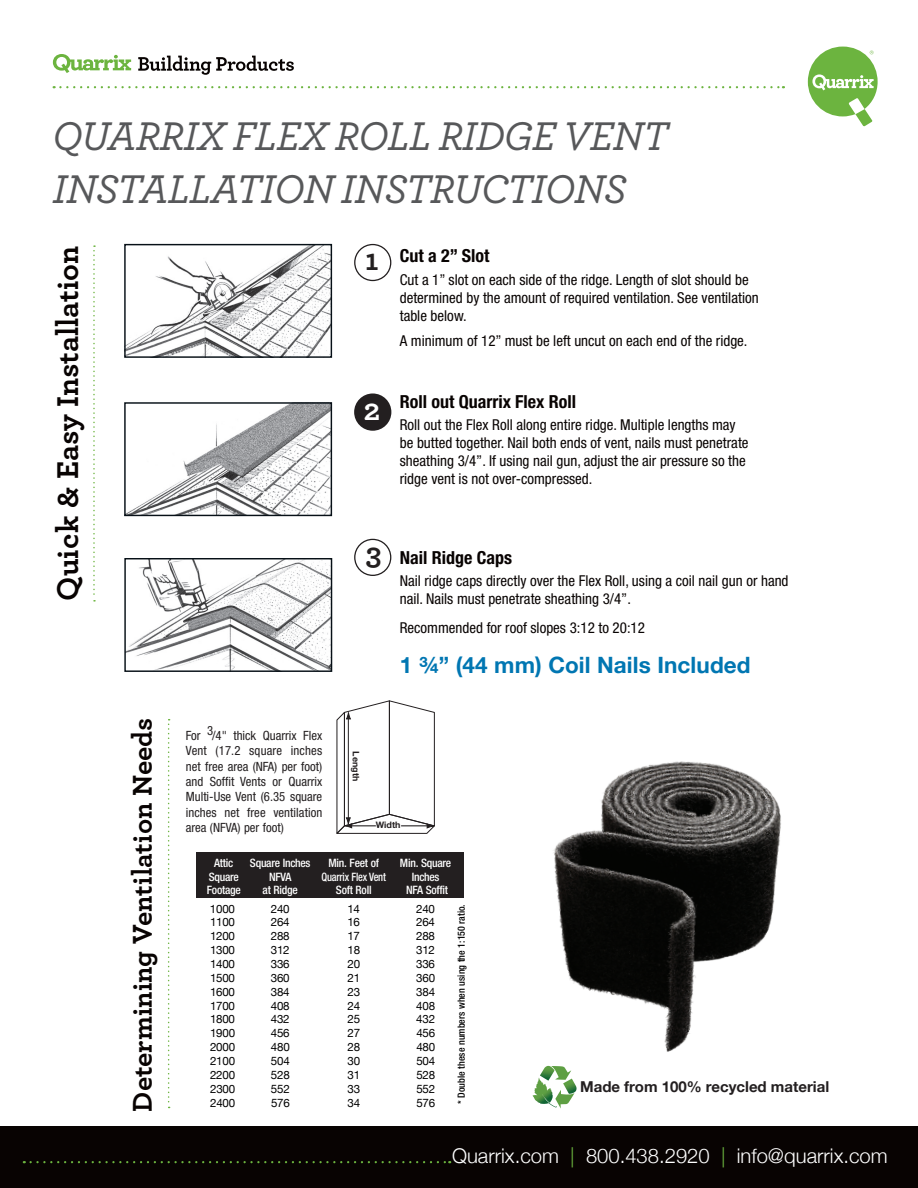
<style>
.page{position:relative;width:918px;height:1188px;background:#fff}
.page>*{position:absolute;margin:0;border:0;box-sizing:border-box;transform-origin:0 0}
.t1{font:italic 500 42px/52.5px "Archer";letter-spacing:-.02em;color:#57585a}
.t2{font:700 31.5px "Archer";color:#080302}
.t3{font:700 31.05px "Archer";color:#231f20}
.t4{font:700 31.05px "Archer";color:#fff}
.t5{font:700 28.5px "Archer";color:#080302}
.t6{font:700 22.5px "Helvetica Neue";letter-spacing:.005em;color:#0076b2}
.t7{font:300 20.25px "Helvetica Neue";color:#fff}
.t8{font:700 condensed 18px "Helvetica Neue";color:#080302}
.t9{font:condensed 15px/18px "Helvetica Neue";color:#080302}
.t10{font:700 15px "Helvetica Neue";color:#231f20}
.t11{font:condensed 12.75px/15.3px "Helvetica Neue";color:#231f20;text-align:justify}
.t12{font:11.55px "Helvetica Neue";letter-spacing:-.02em;color:#000}
.t13{font:500 condensed 11.55px "Helvetica Neue";letter-spacing:-.02em;color:#fff}
.t14{font:500 condensed 11.55px "Helvetica Neue";letter-spacing:-.02em;color:#fff;scale:.9 1}
.t15{font:500 condensed 9.9px "Helvetica Neue";color:#000}
.t16{font:700 9px "Helvetica Neue";color:#231f20}
.s1{color:#6cb43f}
</style>
<div class="page">
<svg style="left:336px;top:700px;width:99px;height:134px"></svg>
<svg style="left:168px;top:719px;width:2px;height:389px"></svg>
<svg style="left:93px;top:245px;width:2px;height:357px"></svg>
<img style="left:126px;top:246px;width:204px;height:110px">
<div style="left:124px;top:244px;width:208px;height:114px;border:1px solid #071017"></div>
<img style="left:126px;top:560px;width:204px;height:110px">
<div style="left:124px;top:558px;width:208px;height:114px;border:1px solid #071017"></div>
<img style="left:126px;top:404px;width:204px;height:110px">
<div style="left:124px;top:402px;width:208px;height:114px;border:1px solid #071017"></div>
<div style="left:354px;top:244px;width:37px;height:37px;border:1px solid #231f20;border-radius:50%"></div>
<div style="left:354px;top:393px;width:37px;height:38px;background:#231f20;border-radius:50%"></div>
<div style="left:354px;top:539px;width:37px;height:37px;border:1px solid #231f20;border-radius:50%"></div>
<div style="left:196px;top:852px;width:267px;height:46px;background:#231f20"></div>
<img style="left:553px;top:761px;width:228px;height:291px">
<div style="left:0;top:1127px;width:918px;height:61px;background:#080302"></div>
<svg style="left:31px;top:1161px;width:419px;height:2px"></svg>
<svg style="left:53px;top:54px;width:78px;height:19px"></svg>
<svg style="left:138px;top:56px;width:156px;height:19px"></svg>
<svg style="left:808px;top:47px;width:70px;height:79px"></svg>
<svg style="left:54px;top:86px;width:730px;height:2px"></svg>
<svg style="left:533px;top:1066px;width:44px;height:42px"></svg>
<h1 class="t1" style="left:53px;top:108px;width:617px">QUARRIX FLEX ROLL RIDGE VENT<br>INSTALLATION INSTRUCTIONS</h1>
<h2 class="t2" style="left:43px;top:601px;width:356px;rotate:-90deg">Quick &amp; Easy Installation</h2>
<p class="t8" style="left:400px;top:245px;width:91px">Cut a 2” Slot</p>
<h3 class="t3" style="left:365px;top:235px;width:15px">1</h3>
<p class="t9" style="left:400px;top:271px;width:360px">Cut a 1” slot on each side of the ridge. Length of slot should be determined by the amount of required ventilation. See ventilation table below.</p>
<p class="t9" style="left:400px;top:332px;width:349px">A minimum of 12” must be left uncut on each end of the ridge.</p>
<p class="t8" style="left:400px;top:391px;width:178px">Roll out Quarrix Flex Roll</p>
<p class="t9" style="left:400px;top:416px;width:350px">Roll out the Flex Roll along entire ridge. Multiple lengths may be butted together. Nail both ends of vent, nails must penetrate sheathing 3/4”. If using nail gun, adjust the air pressure so the ridge vent is not over-compressed.</p>
<h3 class="t4" style="left:364px;top:385px;width:18px">2</h3>
<h3 class="t3" style="left:366px;top:529px;width:17px">3</h3>
<p class="t8" style="left:400px;top:546px;width:114px">Nail Ridge Caps</p>
<p class="t9" style="left:400px;top:572px;width:390px">Nail ridge caps directly over the Flex Roll, using a coil nail gun or hand nail. Nails must penetrate sheathing 3/4”.</p>
<p class="t9" style="left:400px;top:618px;width:247px">Recommended for roof slopes 3:12 to 20:12</p>
<h3 class="t6" style="left:400px;top:647px;width:352px">1 ¾” (44 mm) Coil Nails Included</h3>
<h3 class="t5" style="left:120px;top:1112px;width:395px;rotate:-90deg">Determining Ventilation Needs</h3>
<p class="t11" style="left:186px;top:728px;width:138px">For 3/4" thick Quarrix Flex Vent (17.2 square inches net free area (NFA) per foot) and Soffit Vents or Quarrix Multi-Use Vent (6.35 square inches net free ventilation area (NFVA) per foot)</p>
<p class="t16" style="left:362px;top:751px;width:31px;rotate:90deg">Length</p>
<p class="t16" style="left:376px;top:819px;width:26px">Width</p>
<p class="t13" style="left:214px;top:856px;width:21px">Attic</p>
<p class="t13" style="left:250px;top:856px;width:62px">Square Inches</p>
<p class="t13" style="left:328px;top:856px;width:52px">Min. Feet of</p>
<p class="t13" style="left:400px;top:856px;width:53px">Min. Square</p>
<p class="t13" style="left:209px;top:870px;width:32px">Square</p>
<p class="t13" style="left:269px;top:870px;width:24px">NFVA</p>
<p class="t14" style="left:321px;top:870px;width:73px">Quarrix Flex Vent</p>
<p class="t13" style="left:412px;top:870px;width:29px">Inches</p>
<p class="t13" style="left:207px;top:883px;width:36px">Footage</p>
<p class="t13" style="left:263px;top:883px;width:37px">at Ridge</p>
<p class="t13" style="left:336px;top:883px;width:37px">Soft Roll</p>
<p class="t13" style="left:406px;top:883px;width:44px">NFA Soffit</p>
<p class="t12" style="left:210px;top:900px;width:26px">1000</p>
<p class="t12" style="left:271px;top:900px;width:20px">240</p>
<p class="t12" style="left:347px;top:900px;width:14px">14</p>
<p class="t12" style="left:416px;top:900px;width:20px">240</p>
<p class="t12" style="left:210px;top:914px;width:26px">1100</p>
<p class="t12" style="left:271px;top:914px;width:20px">264</p>
<p class="t12" style="left:347px;top:914px;width:14px">16</p>
<p class="t12" style="left:416px;top:914px;width:20px">264</p>
<p class="t12" style="left:210px;top:928px;width:26px">1200</p>
<p class="t12" style="left:271px;top:928px;width:20px">288</p>
<p class="t12" style="left:347px;top:928px;width:14px">17</p>
<p class="t12" style="left:416px;top:928px;width:20px">288</p>
<p class="t12" style="left:210px;top:942px;width:26px">1300</p>
<p class="t12" style="left:271px;top:942px;width:20px">312</p>
<p class="t12" style="left:347px;top:942px;width:14px">18</p>
<p class="t12" style="left:416px;top:942px;width:20px">312</p>
<p class="t12" style="left:210px;top:956px;width:26px">1400</p>
<p class="t12" style="left:271px;top:956px;width:20px">336</p>
<p class="t12" style="left:347px;top:956px;width:14px">20</p>
<p class="t12" style="left:416px;top:956px;width:20px">336</p>
<p class="t12" style="left:210px;top:969px;width:26px">1500</p>
<p class="t12" style="left:271px;top:969px;width:20px">360</p>
<p class="t12" style="left:348px;top:969px;width:14px">21</p>
<p class="t12" style="left:416px;top:969px;width:20px">360</p>
<p class="t12" style="left:210px;top:983px;width:26px">1600</p>
<p class="t12" style="left:271px;top:983px;width:20px">384</p>
<p class="t12" style="left:348px;top:983px;width:14px">23</p>
<p class="t12" style="left:416px;top:983px;width:20px">384</p>
<p class="t12" style="left:210px;top:997px;width:26px">1700</p>
<p class="t12" style="left:271px;top:997px;width:20px">408</p>
<p class="t12" style="left:348px;top:997px;width:14px">24</p>
<p class="t12" style="left:416px;top:997px;width:20px">408</p>
<p class="t12" style="left:210px;top:1011px;width:26px">1800</p>
<p class="t12" style="left:271px;top:1011px;width:20px">432</p>
<p class="t12" style="left:348px;top:1011px;width:14px">25</p>
<p class="t12" style="left:416px;top:1011px;width:20px">432</p>
<p class="t12" style="left:210px;top:1025px;width:26px">1900</p>
<p class="t12" style="left:271px;top:1025px;width:20px">456</p>
<p class="t12" style="left:348px;top:1025px;width:14px">27</p>
<p class="t12" style="left:416px;top:1025px;width:20px">456</p>
<p class="t12" style="left:210px;top:1039px;width:26px">2000</p>
<p class="t12" style="left:271px;top:1039px;width:20px">480</p>
<p class="t12" style="left:348px;top:1039px;width:14px">28</p>
<p class="t12" style="left:416px;top:1039px;width:20px">480</p>
<p class="t12" style="left:210px;top:1053px;width:26px">2100</p>
<p class="t12" style="left:271px;top:1053px;width:20px">504</p>
<p class="t12" style="left:348px;top:1053px;width:14px">30</p>
<p class="t12" style="left:416px;top:1053px;width:20px">504</p>
<p class="t12" style="left:210px;top:1066px;width:26px">2200</p>
<p class="t12" style="left:271px;top:1066px;width:20px">528</p>
<p class="t12" style="left:348px;top:1066px;width:14px">31</p>
<p class="t12" style="left:416px;top:1066px;width:20px">528</p>
<p class="t12" style="left:210px;top:1080px;width:26px">2300</p>
<p class="t12" style="left:271px;top:1080px;width:20px">552</p>
<p class="t12" style="left:348px;top:1080px;width:14px">33</p>
<p class="t12" style="left:416px;top:1080px;width:20px">552</p>
<p class="t12" style="left:210px;top:1094px;width:26px">2400</p>
<p class="t12" style="left:271px;top:1094px;width:20px">576</p>
<p class="t12" style="left:348px;top:1094px;width:14px">34</p>
<p class="t12" style="left:416px;top:1094px;width:20px">576</p>
<p class="t15" style="left:456px;top:1104px;width:201px;rotate:-90deg">* Double these numbers when using the 1:150 ratio.</p>
<p class="t10" style="left:580px;top:1075px;width:251px">Made from 100% recycled material</p>
<h3 class="t7" style="left:452px;top:1140px;width:437px">Quarrix.com <span class="s1">|</span> 800.438.2920 <span class="s1">|</span> info@quarrix.com</h3>
</div>
